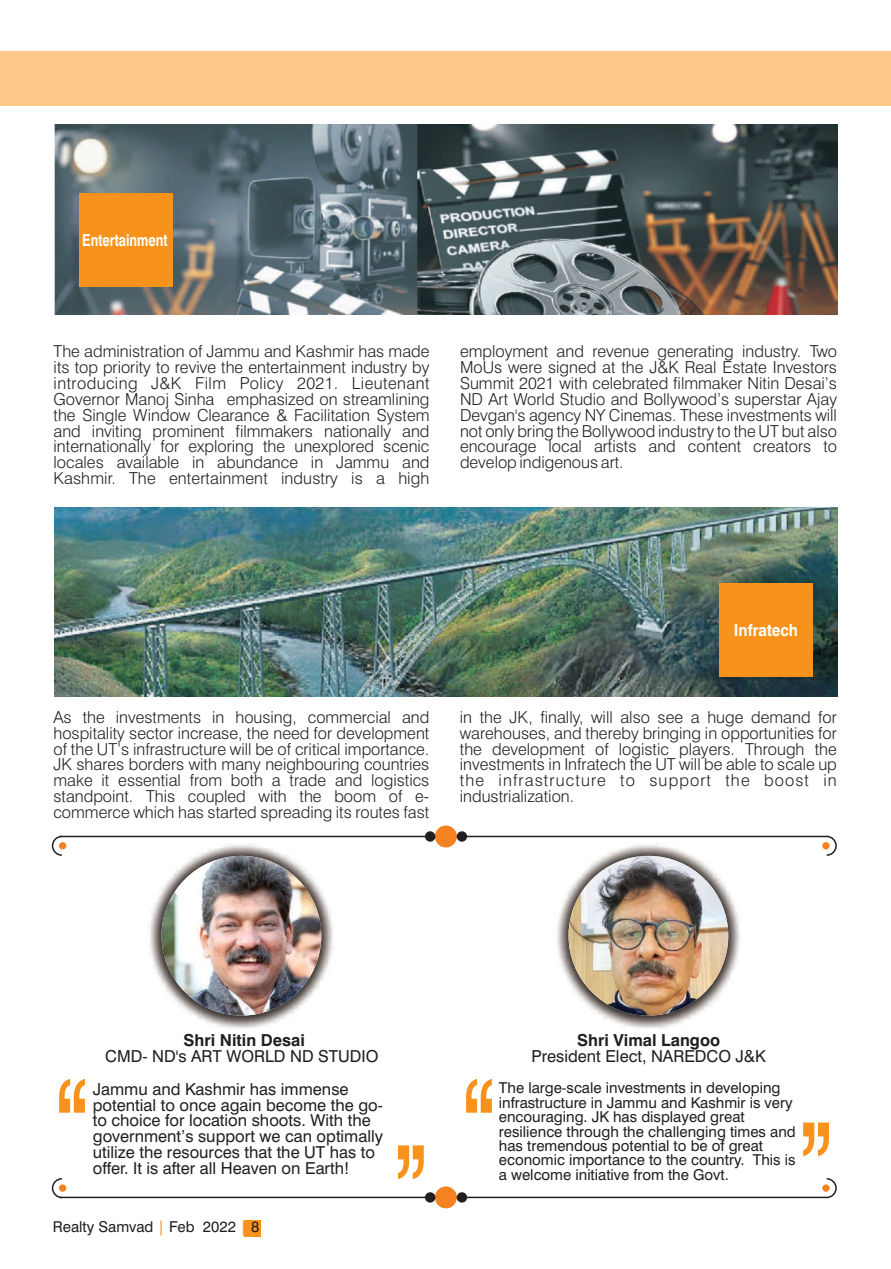
<style>
.page{position:relative;width:891px;height:1269px;background:#fff}
.page>*{position:absolute;margin:0;border:0;box-sizing:border-box;transform-origin:0 0}
.t1{font:300 16.5px/15.8px "Swiss 721 BT";color:#231f20;text-align:justify}
.t2{font:16.5px/15.8px "Swiss 721 BT";color:#231f20}
.t3{font:700 16.5px "Swiss 721 BT";color:#231f20}
.t4{font:700 16.5px "Swiss 721 BT";color:#fff;scale:.78 1}
.t5{font:700 16.5px "Swiss 721 BT";color:#fff;scale:.92 1}
.t6{font:15px/14.4px "Swiss 721 BT";color:#231f20}
.t7{font:15px "Swiss 721 BT";color:#f7931d}
</style>
<div class="page">
<div style="left:245px;top:1220px;width:16px;height:17px;background:#f7931d"></div>
<hr style="left:890px;top:52px;width:1px;height:54px;background:#f7931d">
<img style="left:150px;top:844px;width:183px;height:184px">
<img style="left:162px;top:856px;width:159px;height:160px;border-radius:50%">
<img style="left:55px;top:125px;width:783px;height:189px">
<div style="left:79px;top:193px;width:93px;height:94px;background:#f7931d"></div>
<img style="left:55px;top:507px;width:782px;height:190px">
<div style="left:719px;top:584px;width:93px;height:93px;background:#f7931d"></div>
<img style="left:557px;top:844px;width:183px;height:185px">
<img style="left:569px;top:856px;width:159px;height:160px;border-radius:50%">
<svg style="left:59px;top:1079px;width:26px;height:34px"></svg>
<svg style="left:398px;top:1145px;width:26px;height:34px"></svg>
<svg style="left:466px;top:1079px;width:26px;height:34px"></svg>
<svg style="left:803px;top:1123px;width:26px;height:33px"></svg>
<hr style="left:60px;top:836px;width:767px;height:1px;background:#231f20">
<div style="left:435px;top:826px;width:22px;height:21px;background:#f58220;border-radius:50%"></div>
<div style="left:457px;top:831px;width:10px;height:11px;background:#231f20;border-radius:50%"></div>
<div style="left:425px;top:831px;width:10px;height:11px;background:#231f20;border-radius:50%"></div>
<svg style="left:825px;top:835px;width:12px;height:21px"></svg>
<div style="left:822px;top:842px;width:8px;height:7px;background:#f58220;border-radius:50%"></div>
<svg style="left:51px;top:835px;width:12px;height:21px"></svg>
<div style="left:59px;top:842px;width:7px;height:7px;background:#f58220;border-radius:50%"></div>
<hr style="left:60px;top:1197px;width:767px;height:1px;background:#231f20">
<div style="left:435px;top:1186px;width:22px;height:22px;background:#f58220;border-radius:50%"></div>
<div style="left:457px;top:1192px;width:10px;height:11px;background:#231f20;border-radius:50%"></div>
<div style="left:425px;top:1192px;width:10px;height:11px;background:#231f20;border-radius:50%"></div>
<svg style="left:825px;top:1178px;width:12px;height:21px"></svg>
<div style="left:822px;top:1184px;width:8px;height:8px;background:#f58220;border-radius:50%"></div>
<svg style="left:51px;top:1178px;width:12px;height:21px"></svg>
<div style="left:59px;top:1184px;width:7px;height:8px;background:#f58220;border-radius:50%"></div>
<p class="t4" style="left:82px;top:233px;width:111px">Entertainment</p>
<p class="t1" style="left:54px;top:345px;width:378px">The administration of Jammu and Kashmir has made its top priority to revive the entertainment industry by introducing J&amp;K Film Policy 2021. Lieutenant Governor Manoj Sinha emphasized on streamlining the Single Window Clearance &amp; Facilitation System and inviting prominent filmmakers nationally and internationally for exploring the unexplored scenic locales available in abundance in Jammu and Kashmir. The entertainment industry is a high</p>
<p class="t1" style="left:460px;top:345px;width:379px">employment and revenue generating industry. Two MoUs were signed at the J&amp;K Real Estate Investors Summit 2021 with celebrated filmmaker Nitin Desai’s ND Art World Studio and Bollywood’s superstar Ajay Devgan's agency NY Cinemas. These investments will not only bring the Bollywood industry to the UT but also encourage local artists and content creators to develop indigenous art.</p>
<p class="t1" style="left:53px;top:711px;width:377px">As the investments in housing, commercial and hospitality sector increase, the need for development of the UT’s infrastructure will be of critical importance.<br>JK shares borders with many neighbouring countries make it essential from both a trade and logistics standpoint. This coupled with the boom of e&shy;commerce which has started spreading its routes fast</p>
<p class="t5" style="left:734px;top:624px;width:71px">Infratech</p>
<p class="t1" style="left:460px;top:711px;width:379px">in the JK, finally, will also see a huge demand for warehouses, and thereby bringing in opportunities for the development of logistic players. Through the investments in Infratech the UT will be able to scale up the infrastructure to support the boost in industrialization.</p>
<p class="t3" style="left:183px;top:1034px;width:123px">Shri Nitin Desai</p>
<p class="t2" style="left:105px;top:1050px;width:275px">CMD- ND's ART WORLD ND STUDIO</p>
<p class="t3" style="left:577px;top:1034px;width:144px">Shri Vimal Langoo</p>
<p class="t2" style="left:531px;top:1050px;width:236px">President Elect, NAREDCO J&amp;K</p>
<p class="t2" style="left:93px;top:1083px;width:292px">Jammu and Kashmir has immense potential to once again become the go&shy;to choice for location shoots. With the government’s support we can optimally utilize the resources that the UT has to offer. It is after all Heaven on Earth!</p>
<p class="t6" style="left:499px;top:1082px;width:298px">The large-scale investments in developing infrastructure in Jammu and Kashmir is very encouraging. JK has displayed great resilience through the challenging times and has tremendous potential to be of great economic importance to the country. This is a welcome initiative from the Govt.</p>
<p class="t7" style="left:158px;top:1221px;width:9px">|</p>
<p class="t7" style="left:240px;top:1221px;width:9px">|</p>
<p class="t6" style="left:53px;top:1221px;width:208px">Realty Samvad Feb 2022 8</p>
</div>
